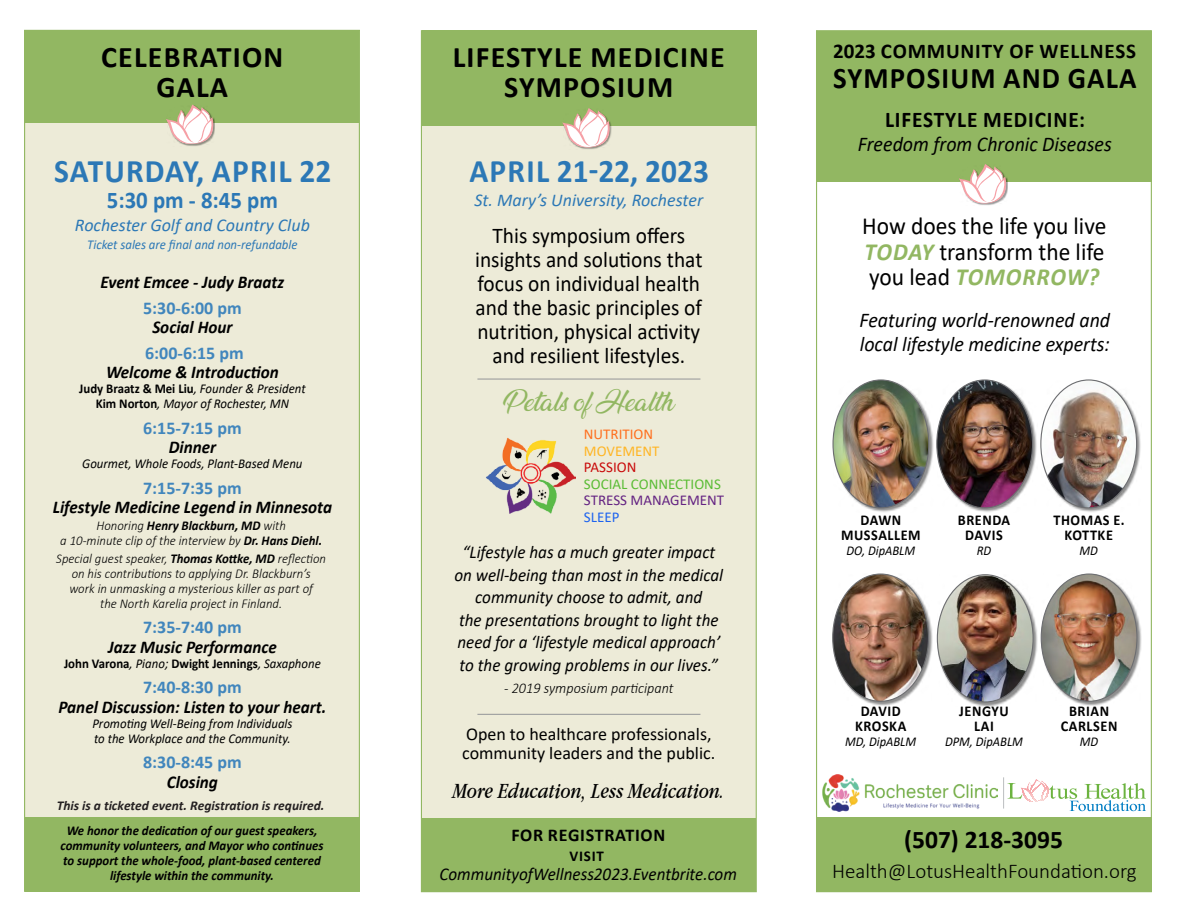
<style>
.page{position:relative;width:1188px;height:918px;background:#fff}
.page>*{position:absolute;margin:0;border:0;box-sizing:border-box;transform-origin:0 0}
.t1{font:700 33px "Calibri";letter-spacing:.04em;color:#2c78b6;scale:.95 1}
.t2{font:700 33px "Calibri";color:#2c78b6;scale:.95 1}
.t3{font:700 30px/30px "Calibri";letter-spacing:.04em;color:#000;text-align:center}
.t4{font:700 30px "Calibri";letter-spacing:.04em;color:#000;scale:.96 1}
.t5{font:700 25.5px "Calibri";color:#000}
.t6{font:24.6px/25.5px "Calibri";color:#000;text-align:justify;scale:.95 1}
.t7{font:24px "Ananda";color:#92b762}
.t8{font:700 24px "Calibri";color:#2c78b6;scale:.95 1}
.t9{font:22.5px/24px "Calibri";color:#000;text-align:center;scale:.95 1}
.t10{font:italic 22.5px "Apple Garamond";color:#000}
.t11{font:700 22.5px "Calibri";letter-spacing:.04em;color:#000;scale:.95 1}
.t12{font:italic 21px/24px "Calibri";color:#000;scale:.95 1}
.t13{font:300 21px "Calibri";color:#000}
.t14{font:700 21px "Calibri";letter-spacing:.04em;color:#000}
.t15{font:italic 18px/22.5px "Calibri";color:#000;text-align:center;scale:.95 1}
.t16{font:italic 700 18px/19.5px "Calibri";color:#000;text-align:center;scale:.95 1}
.t17{font:18px/19.5px "Calibri";color:#000}
.t18{font:italic 18px "Calibri";color:#2c78b6}
.t19{font:700 18px/19.5px "Calibri";color:#4186bd;text-align:center}
.t20{font:700 18px "Calibri";letter-spacing:.04em;color:#000}
.t21{font:700 15px/15px "Calibri";letter-spacing:.04em;color:#000;text-align:center;scale:.95 1}
.t22{font:15px/16.5px "Calibri";color:#5abc35}
.t23{font:italic 300 15px "Calibri";color:#000;scale:.95 1}
.t24{font:700 15px "Calibri";letter-spacing:.04em;color:#000}
.t25{font:italic 300 13.5px/15px "Calibri";color:#000;text-align:center;scale:.95 1}
.t26{font:italic 13.5px/15px "Calibri";color:#000;text-align:center;scale:.95 1}
.t27{font:italic 700 13.5px/15px "Calibri";color:#000;text-align:center;scale:.95 1}
.t28{font:italic 700 13.5px "Calibri";color:#242021}
.t29{font:700 13.5px "Calibri";color:#000;scale:.95 1}
.t30{font:italic 13.5px "Calibri";color:#000;scale:.93 1}
.t31{font:italic 13.5px "Calibri";color:#2c78b6;scale:.95 1}
.s1{font-style:normal;color:#4186bd}
.s2{font-style:italic;color:#000}
.s3{font-weight:700;font-style:normal}
.s4{font-weight:700}
.s5{font-weight:400;font-style:italic}
.s6{color:#ff6e1d}
.s7{color:#ffb524}
.s8{color:#c90a0a}
.s9{color:#642382}
.s10{color:#1d63ef}
.s11{font-weight:700;font-style:italic;color:#92b762}
</style>
<div class="page">
<div style="left:816px;top:31px;width:336px;height:151px;background:#92b762"></div>
<img style="left:822px;top:774px;width:176px;height:37px">
<div style="left:833px;top:380px;width:100px;height:133px;background:#000;opacity:.45"></div>
<img style="left:833px;top:380px;width:96px;height:128px">
<div style="left:937px;top:380px;width:100px;height:133px;background:#000;opacity:.45"></div>
<img style="left:937px;top:380px;width:96px;height:128px">
<div style="left:1041px;top:380px;width:100px;height:133px;background:#000;opacity:.45"></div>
<img style="left:1041px;top:380px;width:96px;height:128px">
<div style="left:937px;top:574px;width:101px;height:133px;background:#000;opacity:.45"></div>
<img style="left:937px;top:575px;width:96px;height:127px">
<div style="left:833px;top:574px;width:100px;height:132px;background:#000;opacity:.45"></div>
<img style="left:833px;top:574px;width:95px;height:127px">
<div style="left:1041px;top:574px;width:101px;height:132px;background:#000;opacity:.45"></div>
<img style="left:1041px;top:574px;width:96px;height:127px">
<div style="left:817px;top:818px;width:334px;height:74px;background:#92b762"></div>
<svg style="left:1008px;top:779px;width:138px;height:32px"></svg>
<hr style="left:1003px;top:777px;width:1px;height:32px;background:#bcbec0">
<div style="left:959px;top:164px;width:49px;height:41px;background:#000;opacity:.4"></div>
<svg style="left:959px;top:164px;width:47px;height:39px"></svg>
<div style="left:421px;top:31px;width:335px;height:861px;background:#edebd8"></div>
<div style="left:422px;top:31px;width:334px;height:95px;background:#92b762"></div>
<img style="left:486px;top:437px;width:89px;height:77px">
<div style="left:421px;top:818px;width:335px;height:74px;background:#92b762"></div>
<hr style="left:477px;top:714px;width:223px;height:1px;background:#939598">
<hr style="left:477px;top:379px;width:223px;height:1px;background:#939598">
<div style="left:563px;top:108px;width:48px;height:41px;background:#000;opacity:.4"></div>
<svg style="left:563px;top:108px;width:47px;height:39px"></svg>
<div style="left:25px;top:30px;width:334px;height:861px;background:#edebd8"></div>
<div style="left:24px;top:31px;width:335px;height:92px;background:#92b762"></div>
<div style="left:25px;top:818px;width:335px;height:74px;background:#92b762"></div>
<div style="left:167px;top:105px;width:48px;height:41px;background:#000;opacity:.4"></div>
<svg style="left:166px;top:104px;width:47px;height:40px"></svg>
<p class="t3" style="left:101px;top:42px;width:184px">CELEBRATION<br>GALA</p>
<p class="t1" style="left:54px;top:148px;width:293px">SATURDAY, APRIL 22</p>
<p class="t8" style="left:107px;top:183px;width:182px">5:30 pm - 8:45 pm</p>
<p class="t18" style="left:75px;top:213px;width:236px">Rochester Golf and Country Club</p>
<p class="t31" style="left:87px;top:235px;width:223px">Ticket sales are final and non-refundable</p>
<p class="t16" style="left:101px;top:269px;width:195px;line-height:25.5px">Event Emcee - Judy Braatz<br><span class="s1">5:30-6:00 pm</span></p>
<p class="t19" style="left:145px;top:314px;width:100px;line-height:25.5px"><span class="s2">Social Hour<br></span>6:00-6:15 pm</p>
<p class="t16" style="left:106px;top:362px;width:183px">Welcome &amp; Introduction</p>
<p class="t26" style="left:79px;top:381px;width:240px"><span class="s3">Judy Braatz &amp; Mei Liu</span>, Founder &amp; President<br><span class="s3">Kim Norton</span>, Mayor of Rochester, MN</p>
<p class="t19" style="left:143px;top:418px;width:100px">6:15-7:15 pm<br><span class="s2">Dinner</span></p>
<p class="t26" style="left:82px;top:456px;width:233px">Gourmet, Whole Foods, Plant-Based Menu</p>
<p class="t16" style="left:53px;top:477px;width:295px"><span class="s1">7:15-7:35 pm<br></span>Lifestyle Medicine Legend in Minnesota</p>
<p class="t25" style="left:60px;top:518px;width:277px">Honoring <span class="s4">Henry Blackburn, MD</span> with<br>a 10-minute clip of the interview by <span class="s4">Dr. Hans Diehl.</span></p>
<p class="t25" style="left:56px;top:551px;width:285px">Special guest speaker, <span class="s4">Thomas Kottke, MD</span> reflection on his contributions to applying Dr. Blackburn’s<br>work in unmasking a mysterious killer as part of<br>the North Karelia project in Finland.</p>
<p class="t16" style="left:108px;top:617px;width:179px"><span class="s1">7:35-7:40 pm<br></span>Jazz Music Performance</p>
<p class="t29" style="left:64px;top:654px;width:272px">John Varona<span class="s5">, Piano;</span> Dwight Jennings<span class="s5">, Saxaphone</span></p>
<p class="t16" style="left:58px;top:677px;width:284px"><span class="s1">7:40-8:30 pm<br></span>Panel Discussion: Listen to your heart.</p>
<p class="t26" style="left:92px;top:715px;width:212px;text-align:left">Promoting Well-Being from Individuals to the Workplace and the Community.</p>
<p class="t19" style="left:143px;top:752px;width:100px">8:30-8:45 pm<br><span class="s2">Closing</span></p>
<p class="t27" style="left:61px;top:823px;width:278px">We honor the dedication of our guest speakers, community volunteers, and Mayor who continues to support the whole-food, plant-based centered lifestyle within the community.</p>
<p class="t28" style="left:57px;top:800px;width:269px">This is a ticketed event. Registration is required.</p>
<p class="t3" style="left:453px;top:42px;width:274px">LIFESTYLE MEDICINE<br>SYMPOSIUM</p>
<p class="t2" style="left:469px;top:147px;width:254px">APRIL 21-22, 2023</p>
<p class="t18" style="left:474px;top:187px;width:230px">St. Mary’s University, Rochester</p>
<p class="t9" style="left:475px;top:223px;width:241px">This symposium offers insights and solutions that focus on individual health and the basic principles of nutrition, physical activity and resilient lifestyles.</p>
<p class="t7" style="left:503px;top:389px;width:172px">Petals of Health</p>
<p class="t22" style="left:584px;top:425px;width:142px"><span class="s6">NUTRITION<br></span><span class="s7">MOVEMENT<br></span><span class="s8">PASSION<br></span>SOCIAL CONNECTIONS<br><span class="s9">STRESS MANAGEMENT<br></span><span class="s10">SLEEP</span></p>
<p class="t15" style="left:454px;top:540px;width:284px">“Lifestyle has a much greater impact on well-being than most in the medical community choose to admit, and<br>the presentations brought to light the need for a ‘lifestyle medical approach’ to the growing problems in our lives.”</p>
<p class="t23" style="left:504px;top:679px;width:180px">- 2019 symposium participant</p>
<p class="t17" style="left:462px;top:723px;width:255px">Open to healthcare professionals, community leaders and the public.</p>
<p class="t10" style="left:453px;top:778px;width:274px">More Education, Less Medication.</p>
<p class="t20" style="left:511px;top:822px;width:155px">FOR REGISTRATION</p>
<p class="t24" style="left:570px;top:845px;width:36px">VISIT</p>
<p class="t15" style="left:440px;top:862px;width:315px">CommunityofWellness2023.Eventbrite.com</p>
<p class="t14" style="left:833px;top:36px;width:304px">2023 COMMUNITY OF WELLNESS</p>
<p class="t4" style="left:833px;top:56px;width:317px">SYMPOSIUM AND GALA</p>
<p class="t11" style="left:885px;top:103px;width:212px">LIFESTYLE MEDICINE:</p>
<p class="t12" style="left:858px;top:131px;width:269px">Freedom from Chronic Diseases</p>
<p class="t6" style="left:862px;top:213px;width:258px">How does the life you live <span class="s11">TODAY</span> transform the life you lead <span class="s11">TOMORROW?</span></p>
<p class="t12" style="left:860px;top:307px;width:265px">Featuring world-renowned and local lifestyle medicine experts:</p>
<p class="t21" style="left:841px;top:512px;width:85px">DAWN<br>MUSSALLEM</p>
<p class="t30" style="left:847px;top:541px;width:75px">DO, DipABLM</p>
<p class="t21" style="left:958px;top:512px;width:57px">BRENDA<br>DAVIS</p>
<p class="t30" style="left:977px;top:541px;width:17px">RD</p>
<p class="t21" style="left:1053px;top:512px;width:76px">THOMAS E.<br>KOTTKE</p>
<p class="t30" style="left:1080px;top:541px;width:21px">MD</p>
<p class="t21" style="left:855px;top:703px;width:55px">DAVID<br>KROSKA</p>
<p class="t30" style="left:845px;top:732px;width:78px">MD, DipABLM</p>
<p class="t21" style="left:959px;top:703px;width:54px">JENGYU<br>LAI</p>
<p class="t30" style="left:945px;top:732px;width:85px">DPM, DipABLM</p>
<p class="t21" style="left:1061px;top:703px;width:61px">BRIAN<br>CARLSEN</p>
<p class="t30" style="left:1080px;top:732px;width:21px">MD</p>
<p class="t5" style="left:904px;top:821px;width:160px">(507) 218-3095</p>
<p class="t13" style="left:832px;top:858px;width:306px">Health@LotusHealthFoundation.org</p>
</div>
